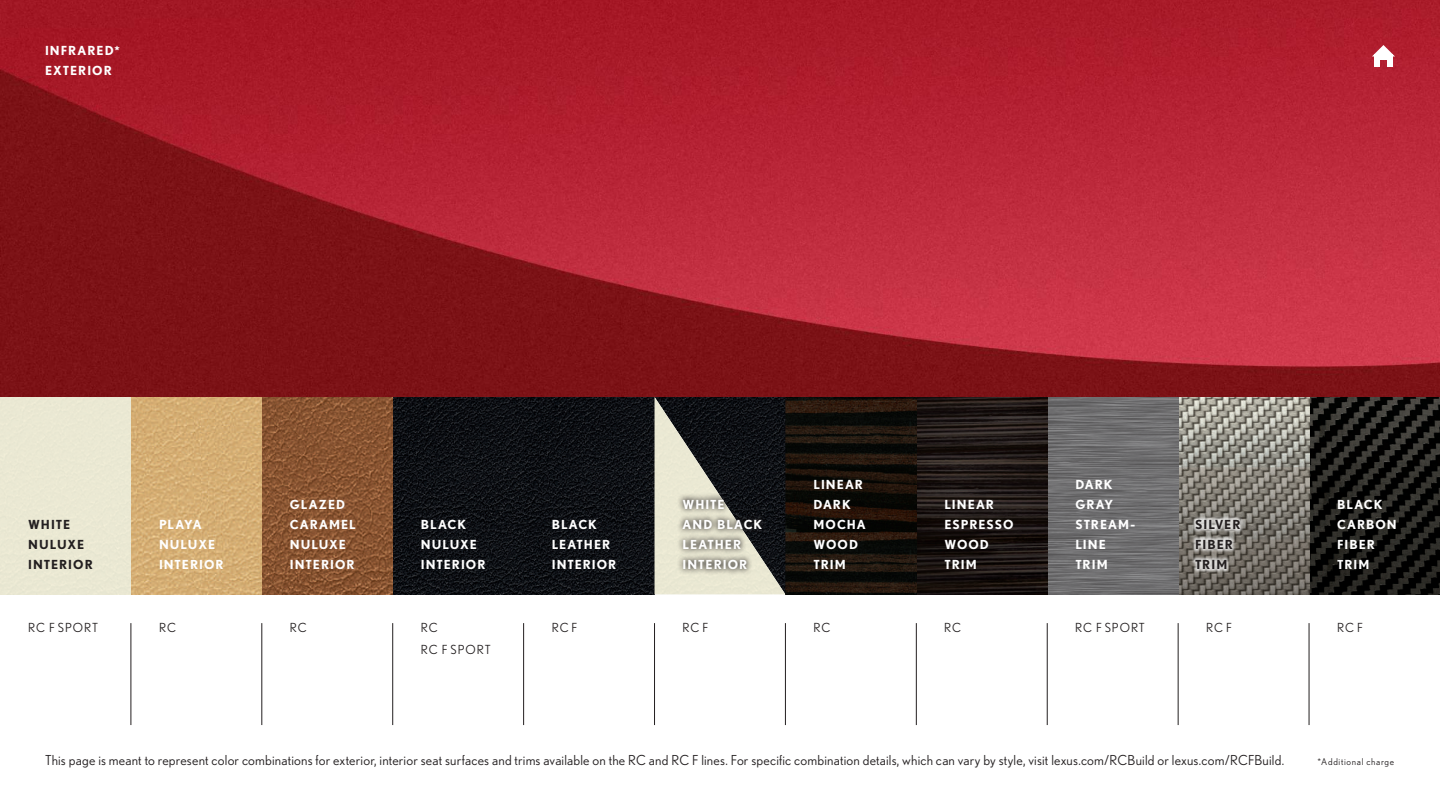
<style>
.page{position:relative;width:1440px;height:810px;background:#fff}
.page>*{position:absolute;margin:0;border:0;box-sizing:border-box;transform-origin:0 0}
.t1{font:13.75px "Nobel";letter-spacing:.015em;color:#231f20}
.t2{font:700 12.5px/20px "Nobel";letter-spacing:.08em;color:#fff}
.t3{font:12.5px "Nobel";letter-spacing:.065em;color:#231f20}
.t4{font:700 12.5px/20px "Nobel";letter-spacing:.08em;color:#231f20}
.t5{font:9.38px "Nobel";letter-spacing:.075em;color:#231f20}
</style>
<div class="page">
<img style="left:785px;top:397px;width:655px;height:197px">
<img style="left:524px;top:397px;width:261px;height:197px">
<svg style="left:393px;top:397px;width:131px;height:197px;background:#0e1115"></svg>
<svg style="left:262px;top:397px;width:131px;height:197px;background:#885432"></svg>
<svg style="left:131px;top:397px;width:131px;height:197px;background:#d5ae74"></svg>
<div style="left:0;top:397px;width:131px;height:197px;background:#eae8d3"></div>
<img style="left:0;top:0;width:1440px;height:397px">
<hr style="left:131px;top:623px;width:1px;height:102px;background:#231f20">
<hr style="left:261px;top:623px;width:1px;height:102px;background:#231f20">
<hr style="left:392px;top:623px;width:1px;height:102px;background:#231f20">
<hr style="left:523px;top:623px;width:1px;height:102px;background:#231f20">
<hr style="left:654px;top:623px;width:1px;height:102px;background:#231f20">
<hr style="left:785px;top:623px;width:1px;height:102px;background:#231f20">
<hr style="left:916px;top:623px;width:1px;height:102px;background:#231f20">
<hr style="left:1047px;top:623px;width:1px;height:102px;background:#231f20">
<hr style="left:1178px;top:623px;width:1px;height:102px;background:#231f20">
<hr style="left:1309px;top:623px;width:1px;height:102px;background:#231f20">
<div style="left:677px;top:493px;width:91px;height:84px;background:#231f20;opacity:.9"></div>
<svg style="left:1372px;top:45px;width:23px;height:11px"></svg>
<div style="left:1374px;top:54px;width:6px;height:12px;background:#fff"></div>
<div style="left:1387px;top:54px;width:6px;height:12px;background:#fff"></div>
<div style="left:1379px;top:54px;width:11px;height:6px;background:#fff"></div>
<div style="left:1191px;top:516px;width:53px;height:57px;background:#fff;opacity:.75"></div>
<p class="t2" style="left:45px;top:40px;width:76px">INFRARED*<br>EXTERIOR</p>
<p class="t4" style="left:28px;top:514px;width:66px">WHITE<br>NULUXE<br>INTERIOR</p>
<p class="t2" style="left:159px;top:514px;width:66px">PLAYA<br>NULUXE<br>INTERIOR</p>
<p class="t2" style="left:290px;top:494px;width:67px">GLAZED<br>CARAMEL<br>NULUXE<br>INTERIOR</p>
<p class="t3" style="left:28px;top:621px;width:71px">RC F SPORT</p>
<p class="t3" style="left:159px;top:621px;width:19px">RC</p>
<p class="t3" style="left:290px;top:621px;width:19px">RC</p>
<p class="t2" style="left:421px;top:514px;width:66px">BLACK<br>NULUXE<br>INTERIOR</p>
<p class="t2" style="left:552px;top:514px;width:66px">BLACK<br>LEATHER<br>INTERIOR</p>
<p class="t2" style="left:683px;top:494px;width:81px">WHITE<br>AND BLACK<br>LEATHER<br>INTERIOR</p>
<p class="t2" style="left:814px;top:474px;width:54px">LINEAR<br>DARK<br>MOCHA<br>WOOD<br>TRIM</p>
<p class="t2" style="left:944px;top:494px;width:71px">LINEAR<br>ESPRESSO<br>WOOD<br>TRIM</p>
<p class="t2" style="left:1075px;top:474px;width:61px">DARK<br>GRAY<br>STREAM-<br>LINE<br>TRIM</p>
<p class="t4" style="left:1195px;top:514px;width:47px">SILVER<br>FIBER<br>TRIM</p>
<p class="t2" style="left:1337px;top:494px;width:61px">BLACK<br>CARBON<br>FIBER<br>TRIM</p>
<p class="t3" style="left:421px;top:621px;width:19px">RC</p>
<p class="t3" style="left:552px;top:621px;width:27px">RCF</p>
<p class="t3" style="left:683px;top:621px;width:27px">RCF</p>
<p class="t3" style="left:814px;top:621px;width:19px">RC</p>
<p class="t3" style="left:944px;top:621px;width:19px">RC</p>
<p class="t3" style="left:1075px;top:621px;width:71px">RC F SPORT</p>
<p class="t3" style="left:1206px;top:621px;width:27px">RCF</p>
<p class="t3" style="left:1337px;top:621px;width:27px">RCF</p>
<p class="t3" style="left:421px;top:642px;width:71px">RC F SPORT</p>
<p class="t1" style="left:45px;top:752px;width:1241px">This page is meant to represent color combinations for exterior, interior seat surfaces and trims available on the RC and RC F lines. For specific combination details, which can vary by style, visit lexus.com/RCBuild or lexus.com/RCFBuild.</p>
<p class="t5" style="left:1318px;top:756px;width:78px">*Additional charge</p>
</div>
